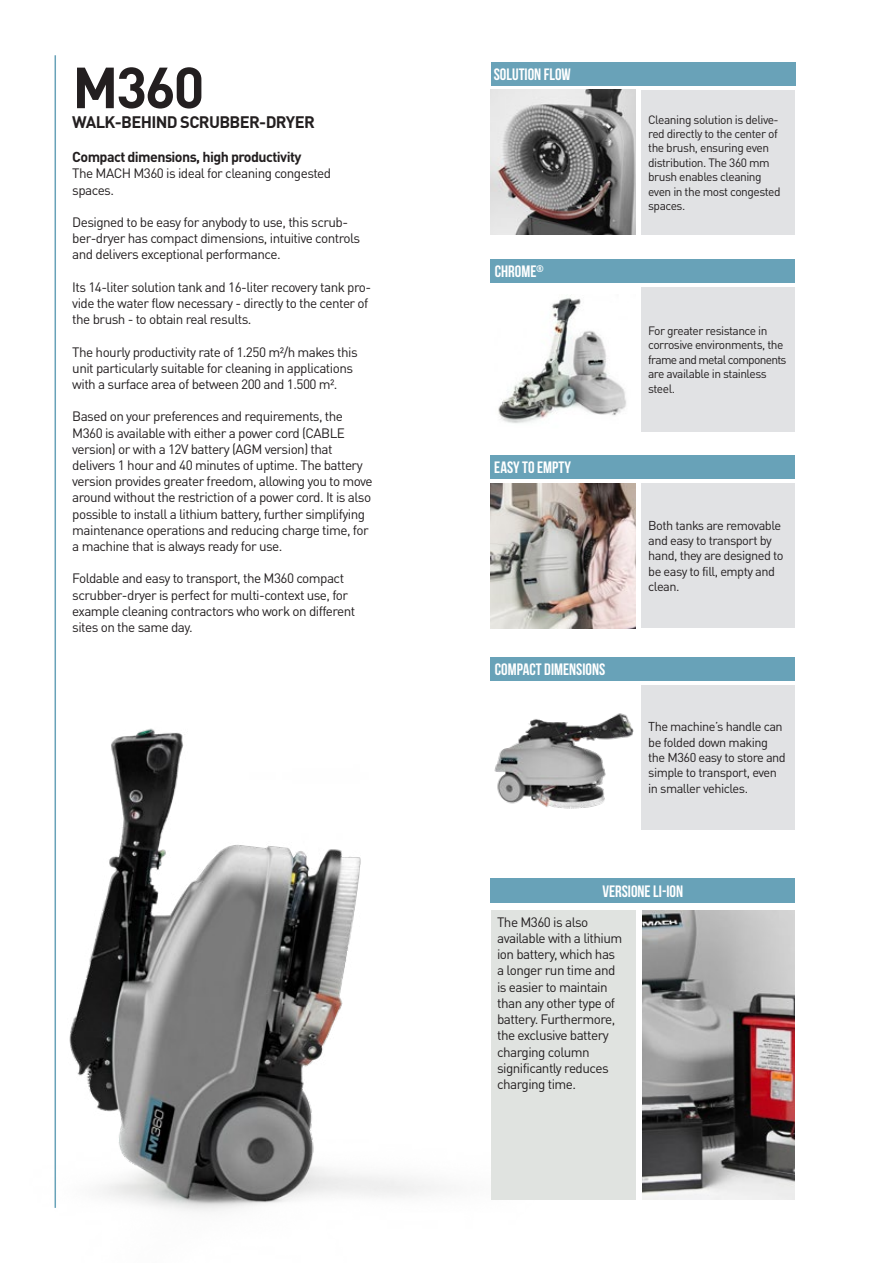
<style>
.page{position:relative;width:893px;height:1263px;background:#fff}
.page>*{position:absolute;margin:0;border:0;box-sizing:border-box;transform-origin:0 0}
.t1{font:700 57px "DIN Pro";color:#231f20}
.t2{font:700 16.5px "Bebas Neue";color:#fff}
.t3{font:700 16.5px "DIN Pro";letter-spacing:-.04em;color:#231f20}
.t4{font:700 14.25px "DIN Pro";letter-spacing:-.04em;color:#231f20}
.t5{font:13.5px/16.2px "DIN Pro";letter-spacing:-.04em;color:#231f20}
.t6{font:12.75px/15.3px "DIN Pro";letter-spacing:-.04em;color:#231f20}
.t7{font:12px/14.4px "DIN Pro";letter-spacing:-.04em;color:#231f20}
</style>
<div class="page">
<img style="left:498px;top:298px;width:128px;height:125px">
<img style="left:491px;top:483px;width:144px;height:145px">
<img style="left:54px;top:556px;width:536px;height:656px">
<img style="left:491px;top:90px;width:144px;height:144px">
<img style="left:491px;top:706px;width:143px;height:107px">
<hr style="left:55px;top:55px;width:1px;height:1153px;background:#68a2b8">
<img style="left:643px;top:911px;width:152px;height:289px">
<div style="left:491px;top:259px;width:304px;height:24px;background:#68a2b8"></div>
<div style="left:491px;top:455px;width:304px;height:24px;background:#68a2b8"></div>
<div style="left:491px;top:657px;width:304px;height:23px;background:#68a2b8"></div>
<div style="left:642px;top:483px;width:153px;height:145px;background:#e1e2e4"></div>
<div style="left:642px;top:685px;width:153px;height:145px;background:#e1e2e4"></div>
<div style="left:642px;top:90px;width:153px;height:145px;background:#e1e2e4"></div>
<div style="left:642px;top:287px;width:153px;height:145px;background:#e1e2e4"></div>
<div style="left:491px;top:62px;width:304px;height:23px;background:#69a2b8"></div>
<div style="left:491px;top:911px;width:144px;height:289px;background:#e0e3e0"></div>
<div style="left:491px;top:879px;width:304px;height:24px;background:#68a2b8"></div>
<h1 class="t1" style="left:72px;top:40px;width:134px">M360</h1>
<p class="t3" style="left:72px;top:108px;width:244px">WALK-BEHIND SCRUBBER-DRYER</p>
<p class="t4" style="left:72px;top:145px;width:231px">Compact dimensions, high productivity</p>
<p class="t5" style="left:72px;top:164px;width:260px">The MACH M360 is ideal for cleaning congested spaces.</p>
<p class="t5" style="left:72px;top:213px;width:289px">Designed to be easy for anybody to use, this scrub&shy;ber-dryer has compact dimensions, intuitive controls and delivers exceptional performance.</p>
<p class="t5" style="left:72px;top:277px;width:300px">Its 14-liter solution tank and 16-liter recovery tank pro&shy;vide the water flow necessary - directly to the center of the brush - to obtain real results.</p>
<p class="t5" style="left:72px;top:342px;width:287px">The hourly productivity rate of 1.250 m²/h makes this unit particularly suitable for cleaning in applications with a surface area of between 200 and 1.500 m².</p>
<p class="t5" style="left:72px;top:407px;width:302px">Based on your preferences and requirements, the M360 is available with either a power cord (CABLE version) or with a 12V battery (AGM version) that delivers 1 hour and 40 minutes of uptime. The battery version provides greater freedom, allowing you to move around without the restriction of a power cord. It is also possible to install a lithium battery, further simplifying maintenance operations and reducing charge time, for a machine that is always ready for use.</p>
<p class="t5" style="left:72px;top:569px;width:285px">Foldable and easy to transport, the M360 compact scrubber-dryer is perfect for multi-context use, for example cleaning contractors who work on different sites on the same day.</p>
<p class="t2" style="left:494px;top:65px;width:79px">SOLUTION FLOW</p>
<p class="t2" style="left:495px;top:262px;width:50px">CHROME<sup>®</sup></p>
<p class="t2" style="left:494px;top:458px;width:78px">EASY TO EMPTY</p>
<p class="t2" style="left:495px;top:660px;width:112px">COMPACT DIMENSIONS</p>
<p class="t7" style="left:648px;top:111px;width:134px">Cleaning solution is delive&shy;red directly to the center of the brush, ensuring even distribution. The 360 mm brush enables cleaning even in the most congested spaces.</p>
<p class="t7" style="left:648px;top:322px;width:140px">For greater resistance in corrosive environments, the frame and metal components are available in stainless steel.</p>
<p class="t6" style="left:648px;top:516px;width:137px">Both tanks are removable and easy to transport by hand, they are designed to be easy to fill, empty and clean.</p>
<p class="t6" style="left:648px;top:718px;width:139px">The machine’s handle can be folded down making the M360 easy to store and simple to transport, even in smaller vehicles.</p>
<p class="t2" style="left:602px;top:882px;width:82px">VERSIONE LI-ION</p>
<p class="t5" style="left:497px;top:912px;width:127px">The M360 is also available with a lithium ion battery, which has a longer run time and is easier to maintain than any other type of battery. Furthermore, the exclusive battery charging column significantly reduces charging time.</p>
</div>
